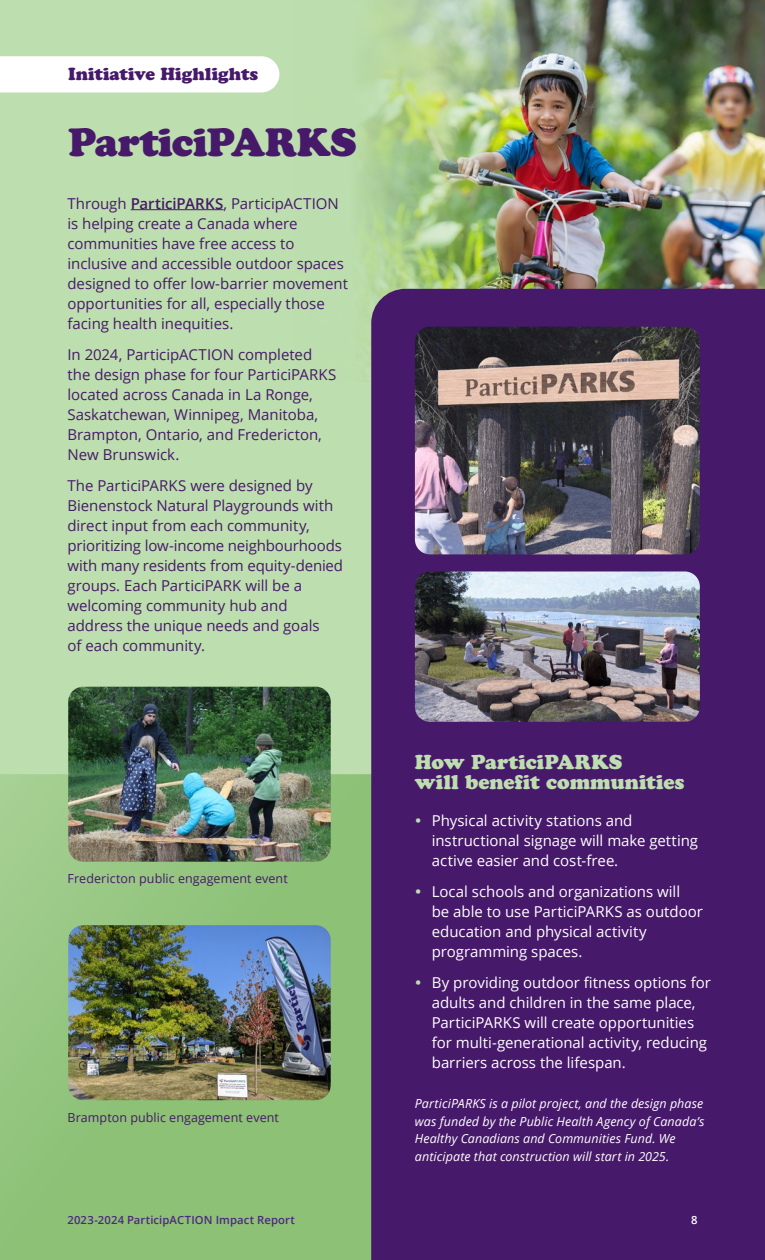
<style>
.page{position:relative;width:765px;height:1260px;background:#bddeae}
.page>*{position:absolute;margin:0;border:0;box-sizing:border-box;transform-origin:0 0}
.t1{font:39.25px "Cooper Black Std";letter-spacing:-.015em;color:#47196a}
.t2{font:20px/20px "Cooper Black Std";color:#bddeae}
.t3{font:17.38px "Cooper Black Std";letter-spacing:.005em;color:#47196a}
.t4{font:15px/20px "Open Sans";letter-spacing:-.005em;color:#47196a}
.t5{font:15px/20px "Open Sans";color:#fff}
.t6{font:italic 12.5px/17.5px "Open Sans";letter-spacing:.005em;color:#fff}
.t7{font:12.5px "Open Sans";letter-spacing:.005em;color:#47196a}
.t8{font:600 11.25px "Open Sans";letter-spacing:.015em;color:#4f2683}
.t9{font:600 11.25px "Open Sans";color:#fff}
.s1{font-weight:600}
</style>
<div class="page">
<svg style="left:0;top:774px;width:371px;height:486px;background:#91c37b"></svg>
<img style="left:359px;top:0;width:406px;height:364px">
<hr style="left:131px;top:209px;width:92px;height:1px;background:#47196a">
<div style="left:0;top:56px;width:279px;height:36px;background:#fff"></div>
<div style="left:371px;top:289px;width:394px;height:971px;background:#47196a"></div>
<img style="left:415px;top:327px;width:285px;height:227px">
<img style="left:68px;top:687px;width:263px;height:175px">
<img style="left:68px;top:925px;width:263px;height:175px">
<img style="left:415px;top:572px;width:285px;height:150px">
<svg style="left:416px;top:818px;width:5px;height:5px"></svg>
<svg style="left:416px;top:890px;width:5px;height:4px"></svg>
<svg style="left:416px;top:981px;width:5px;height:4px"></svg>
<p class="t3" style="left:68px;top:63px;width:192px">Initiative Highlights</p>
<h1 class="t1" style="left:68px;top:119px;width:290px">ParticiPARKS</h1>
<p class="t4" style="left:67px;top:193px;width:282px">Through <span class="s1">ParticiPARKS</span>, ParticipACTION is helping create a Canada where communities have free access to inclusive and accessible outdoor spaces designed to offer low-barrier movement opportunities for all, especially those facing health inequities.</p>
<p class="t4" style="left:67px;top:344px;width:270px">In 2024, ParticipACTION completed the design phase for four ParticiPARKS located across Canada in La Ronge, Saskatchewan, Winnipeg, Manitoba, Brampton, Ontario, and Fredericton, New Brunswick.</p>
<p class="t4" style="left:67px;top:475px;width:277px">The ParticiPARKS were designed by Bienenstock Natural Playgrounds with direct input from each community, prioritizing low-income neighbourhoods with many residents from equity-denied groups. Each ParticiPARK will be a welcoming community hub and address the unique needs and goals<br>of each community.</p>
<p class="t7" style="left:68px;top:870px;width:222px">Fredericton public engagement event</p>
<p class="t7" style="left:68px;top:1109px;width:213px">Brampton public engagement event</p>
<h2 class="t2" style="left:415px;top:752px;width:271px">How ParticiPARKS<br>will benefit communities</h2>
<p class="t5" style="left:432px;top:810px;width:268px">Physical activity stations and instructional signage will make getting active easier and cost-free.</p>
<p class="t5" style="left:432px;top:881px;width:273px">Local schools and organizations will<br>be able to use ParticiPARKS as outdoor education and physical activity programming spaces.</p>
<p class="t5" style="left:432px;top:973px;width:281px">By providing outdoor fitness options for adults and children in the same place, ParticiPARKS will create opportunities for multi-generational activity, reducing barriers across the lifespan.</p>
<p class="t6" style="left:415px;top:1095px;width:291px">ParticiPARKS is a pilot project, and the design phase was funded by the Public Health Agency of Canada’s Healthy Canadians and Communities Fund. We anticipate that construction will start in 2025.</p>
<p class="t8" style="left:68px;top:1212px;width:229px">2023-2024 ParticipACTION Impact Report</p>
<p class="t9" style="left:691px;top:1212px;width:8px">8</p>
</div>
